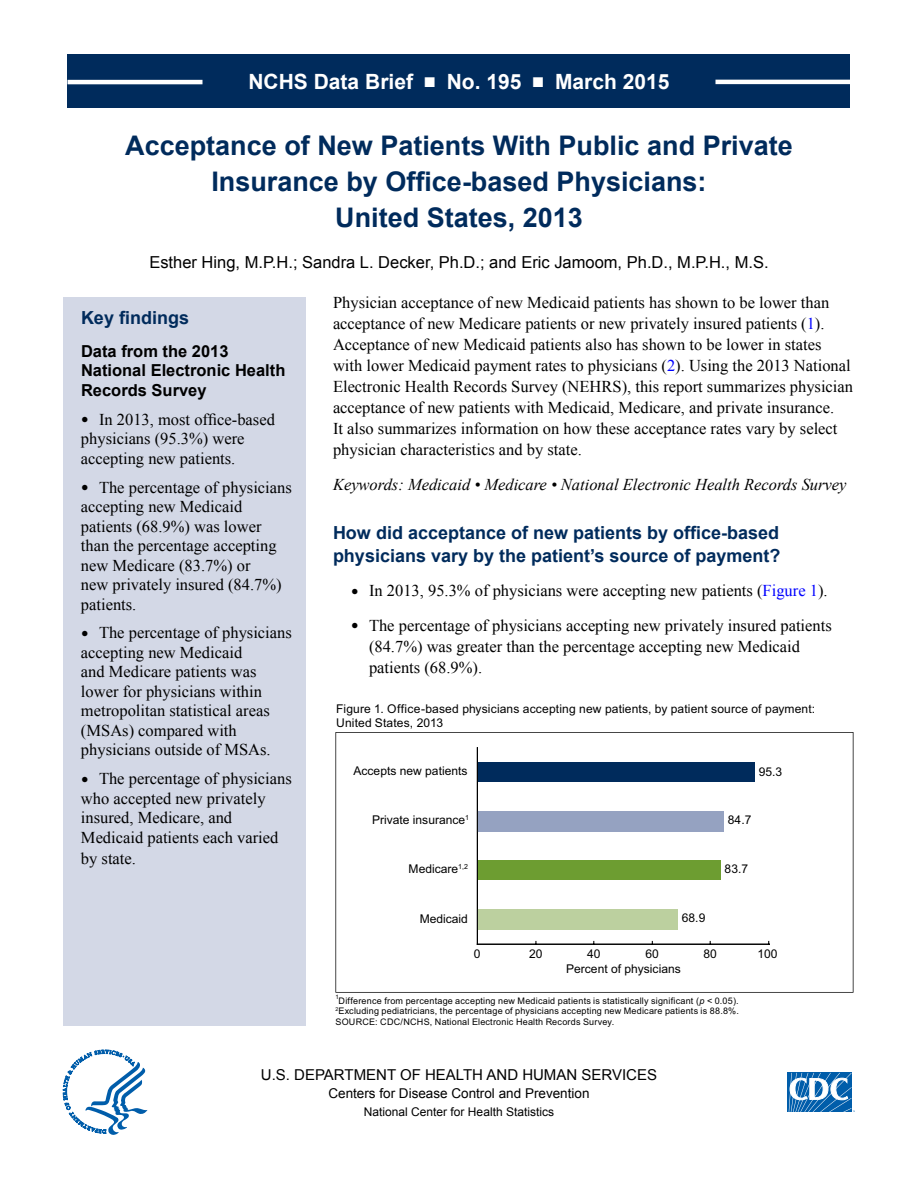
<style>
.page{position:relative;width:918px;height:1188px;background:#fff}
.page>*{position:absolute;margin:0;border:0;box-sizing:border-box;transform-origin:0 0}
.t1{font:700 27px/36px "Arial";color:#002b5c;text-align:center}
.t2{font:700 21px "Arial";color:#fff}
.KFtitle{font:700 18px/22.5px "Arial";color:#002b5c}
.t3{font:16.5px/19.5px "Times New Roman";color:#000}
.P__Byline{font:16.5px "Arial";color:#000}
.t4{font:italic 16.5px "Times New Roman";color:#000}
.KFsubtitle{font:700 16.5px/19.5px "Arial";color:#000}
.t5{font:15px "Arial";color:#000}
.t6{font:13.5px "Arial";color:#000}
.t7{font:12px/13.5px "Arial";color:#000}
.t8{font:9px/10.5px "Arial";letter-spacing:.025em;color:#000;text-align:justify}
.t9{font:6px "Arial";color:#000}
.s1{font-size:12.3px}
.s2{color:#00f}
.s3{font-style:italic}
</style>
<div class="page">
<div style="left:68px;top:54px;width:782px;height:54px;background:#002b5c"></div>
<hr style="left:68px;top:80px;width:134px;height:4px;background:#fff">
<hr style="left:716px;top:80px;width:134px;height:4px;background:#fff">
<svg style="left:787px;top:1072px;width:65px;height:1px"></svg>
<div style="left:787px;top:1073px;width:64px;height:39px;background:#005daa"></div>
<svg style="left:789px;top:1073px;width:66px;height:39px"></svg>
<svg style="left:63px;top:1050px;width:84px;height:85px"></svg>
<div style="left:63px;top:297px;width:243px;height:729px;background:#d3d8e6"></div>
<svg style="left:335px;top:732px;width:519px;height:261px"></svg>
<div style="left:477px;top:909px;width:201px;height:21px;background:#bcd09f"></div>
<div style="left:477px;top:861px;width:244px;height:19px;background:#6d9d31"></div>
<div style="left:477px;top:811px;width:247px;height:20px;background:#95a2c1"></div>
<div style="left:477px;top:762px;width:278px;height:20px;background:#002b5c"></div>
<hr style="left:477px;top:944px;width:292px;height:1px;background:#000">
<hr style="left:477px;top:748px;width:1px;height:196px;background:#000">
<p class="t2" style="left:248px;top:67px;width:422px">NCHS Data Brief ■ No. 195 ■ March 2015</p>
<h1 class="t1" style="left:125px;top:129px;width:669px">Acceptance of New Patients With Public and Private<br>Insurance by Office-based Physicians:</h1>
<h1 class="t1" style="left:335px;top:201px;width:249px">United States, 2013</h1>
<p class="P__Byline" style="left:149px;top:252px;width:621px">Esther Hing, M.P.H.; Sandra L. Decker, Ph.D.; and Eric Jamoom, Ph.D., M.P.H., M.S.</p>
<p class="KFtitle" style="left:81px;top:307px;width:110px">Key findings</p>
<p class="KFsubtitle" style="left:81px;top:342px;width:206px">Data from the 2013<br>National Electronic Health<br>Records Survey</p>
<p class="t3" style="left:81px;top:409px;width:195px"><span class="s1">●</span> In 2013, most office-based physicians (95.3%) were accepting new patients.</p>
<p class="t3" style="left:81px;top:477px;width:212px"><span class="s1">●</span> The percentage of physicians accepting new Medicaid patients (68.9%) was lower than the percentage accepting new Medicare (83.7%) or<br>new privately insured (84.7%) patients.</p>
<p class="t3" style="left:81px;top:623px;width:212px"><span class="s1">●</span> The percentage of physicians accepting new Medicaid<br>and Medicare patients was lower for physicians within metropolitan statistical areas (MSAs) compared with physicians outside of MSAs.</p>
<p class="t3" style="left:81px;top:769px;width:212px"><span class="s1">●</span> The percentage of physicians who accepted new privately insured, Medicare, and<br>Medicaid patients each varied</p>
<p class="t3" style="left:81px;top:848px;width:56px">by state.</p>
<p class="t3" style="left:333px;top:292px;width:522px;line-height:21px">Physician acceptance of new Medicaid patients has shown to be lower than acceptance of new Medicare patients or new privately insured patients (<span class="s2">1</span>).<br>Acceptance of new Medicaid patients also has shown to be lower in states with lower Medicaid payment rates to physicians (<span class="s2">2</span>). Using the 2013 National Electronic Health Records Survey (NEHRS), this report summarizes physician acceptance of new patients with Medicaid, Medicare, and private insurance.<br>It also summarizes information on how these acceptance rates vary by select physician characteristics and by state.</p>
<p class="t4" style="left:333px;top:473px;width:515px">Keywords: Medicaid • Medicare • National Electronic Health Records Survey</p>
<h2 class="KFtitle" style="left:333px;top:522px;width:449px">How did acceptance of new patients by office-based physicians vary by the patient’s source of payment?</h2>
<p class="t3" style="left:351px;top:581px;width:478px"><span class="s1">●</span> In 2013, 95.3% of physicians were accepting new patients (<span class="s2">Figure 1</span>).</p>
<p class="t3" style="left:369px;top:615px;width:464px;line-height:21px;text-indent:-18px"><span class="s1">●</span> The percentage of physicians accepting new privately insured patients (84.7%) was greater than the percentage accepting new Medicaid patients (68.9%).</p>
<p class="t7" style="left:336px;top:702px;width:481px">Figure 1. Office-based physicians accepting new patients, by patient source of payment:<br>United States, 2013</p>
<p class="t7" style="left:354px;top:764px;width:116px">Accepts new patients</p>
<p class="t7" style="left:759px;top:765px;width:25px">95.3</p>
<p class="t7" style="left:372px;top:814px;width:99px">Private insurance<sup>1</sup></p>
<p class="t7" style="left:728px;top:813px;width:25px">84.7</p>
<p class="t7" style="left:409px;top:862px;width:61px">Medicare<sup>1,2</sup></p>
<p class="t7" style="left:725px;top:862px;width:25px">83.7</p>
<p class="t7" style="left:420px;top:912px;width:50px">Medicaid</p>
<p class="t7" style="left:682px;top:911px;width:25px">68.9</p>
<p class="t7" style="left:474px;top:947px;width:8px">0</p>
<p class="t7" style="left:529px;top:947px;width:15px">20</p>
<p class="t7" style="left:587px;top:947px;width:15px">40</p>
<p class="t7" style="left:646px;top:947px;width:15px">60</p>
<p class="t7" style="left:703px;top:947px;width:15px">80</p>
<p class="t7" style="left:757px;top:947px;width:22px">100</p>
<p class="t7" style="left:566px;top:962px;width:116px">Percent of physicians</p>
<p class="t9" style="left:335px;top:993px;width:5px">1</p>
<p class="t8" style="left:335px;top:996px;width:405px;text-indent:3px">Difference from percentage accepting new Medicaid patients is statistically significant (<span class="s3">p</span> &lt; 0.05).<br><sup>2</sup>Excluding pediatricians, the percentage of physicians accepting new Medicare patients is 88.8%.<br>SOURCE: CDC/NCHS, National Electronic Health Records Survey.</p>
<p class="t5" style="left:261px;top:1065px;width:398px">U.S. DEPARTMENT OF HEALTH AND HUMAN SERVICES</p>
<p class="t6" style="left:328px;top:1084px;width:263px">Centers for Disease Control and Prevention</p>
<p class="t7" style="left:364px;top:1105px;width:192px">National Center for Health Statistics</p>
</div>
